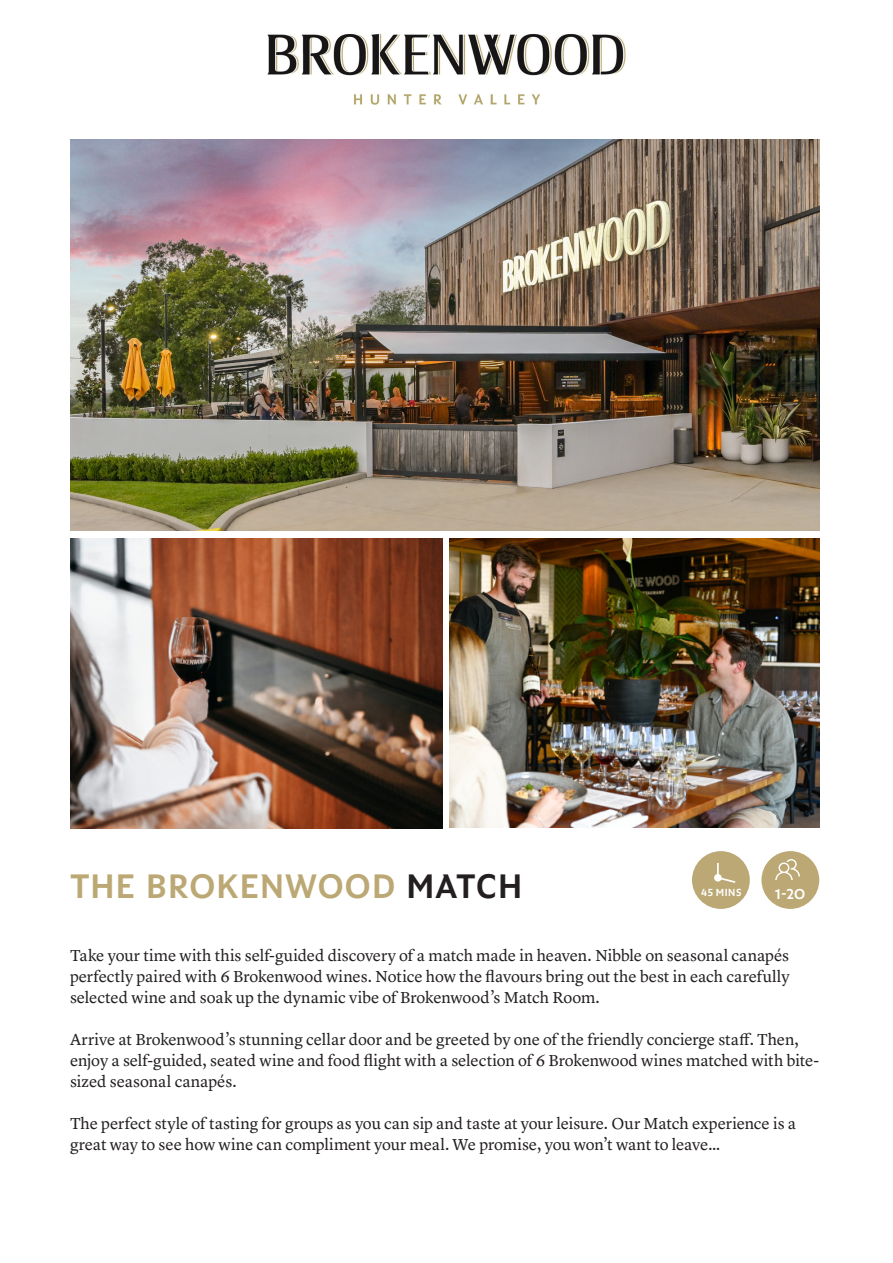
<style>
.page{position:relative;width:893px;height:1263px;background:#fff}
.page>*{position:absolute;margin:0;border:0;box-sizing:border-box;transform-origin:0 0}
.t1{font:500 34.65px "Altis";letter-spacing:.035em;color:#bba874}
.t2{font:16.5px/21px "Lyon Text";letter-spacing:-.005em;color:#231f20}
.t3{font:500 14.7px "Altis";color:#fff}
.t4{font:500 10.5px "Altis";letter-spacing:.04em;color:#fff}
.s1{color:#231f20}
</style>
<div class="page">
<img style="left:70px;top:139px;width:749px;height:392px">
<div style="left:761px;top:851px;width:58px;height:58px;background:#bba874;border-radius:50%"></div>
<svg style="left:775px;top:859px;width:25px;height:21px"></svg>
<div style="left:692px;top:851px;width:58px;height:58px;background:#bba874;border-radius:50%"></div>
<div style="left:714px;top:874px;width:8px;height:7px;background:#fff;border-radius:50%"></div>
<svg style="left:716px;top:863px;width:20px;height:20px"></svg>
<img style="left:70px;top:539px;width:372px;height:289px">
<img style="left:450px;top:539px;width:369px;height:288px">
<img style="left:267px;top:33px;width:359px;height:72px">
<p class="t1" style="left:70px;top:860px;width:454px">THE BROKENWOOD <span class="s1">MATCH</span></p>
<p class="t4" style="left:701px;top:884px;width:42px">45 MINS</p>
<p class="t3" style="left:775px;top:883px;width:32px">1-20</p>
<p class="t2" style="left:70px;top:944px;width:721px;text-align:justify">Take your time with this self-guided discovery of a match made in heaven. Nibble on seasonal canapés perfectly paired with 6 Brokenwood wines. Notice how the flavours bring out the best in each carefully selected wine and soak up the dynamic vibe of Brokenwood’s Match Room.</p>
<p class="t2" style="left:70px;top:1028px;width:750px">Arrive at Brokenwood’s stunning cellar door and be greeted by one of the friendly concierge staff. Then, enjoy a self-guided, seated wine and food flight with a selection of 6 Brokenwood wines matched with bite&shy;sized seasonal canapés.</p>
<p class="t2" style="left:70px;top:1112px;width:728px">The perfect style of tasting for groups as you can sip and taste at your leisure. Our Match experience is a great way to see how wine can compliment your meal. We promise, you won’t want to leave…</p>
</div>
